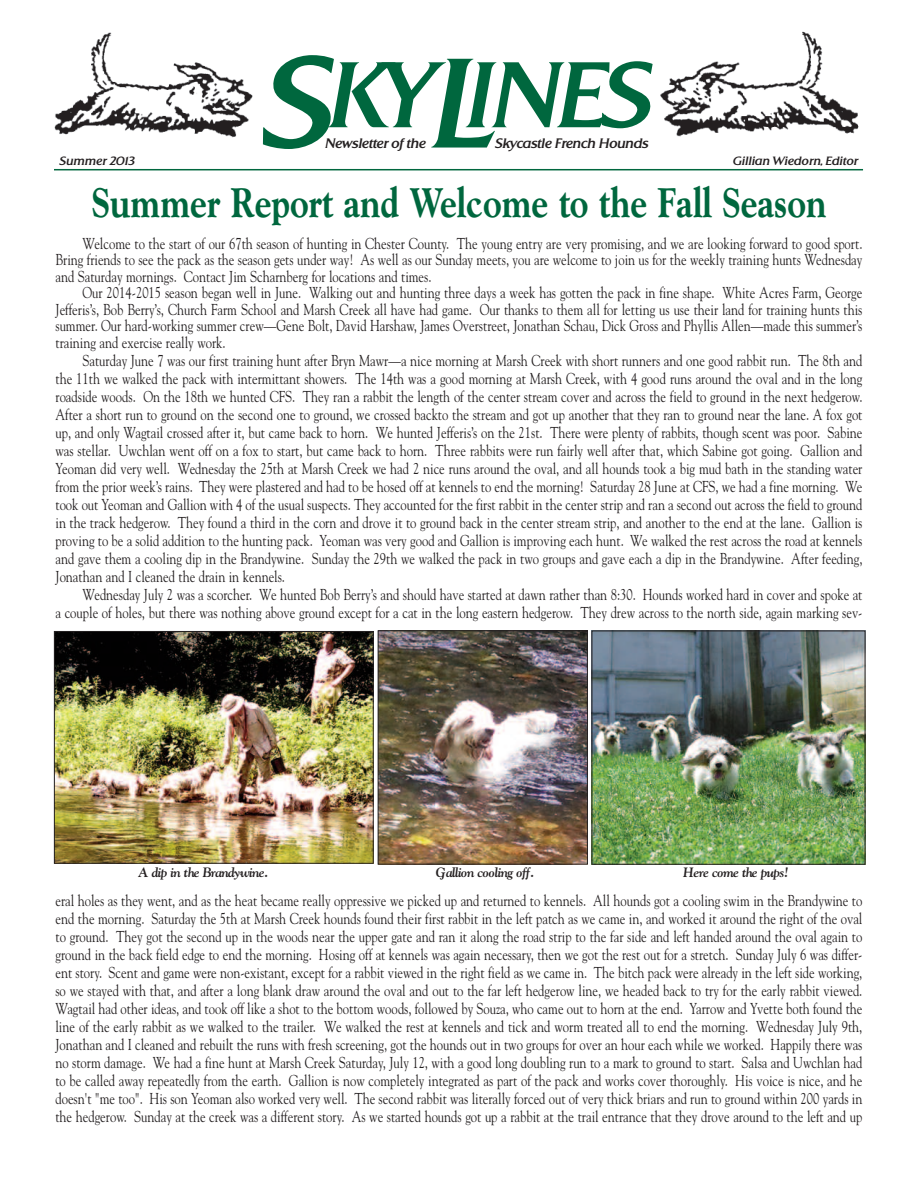
<style>
.page{position:relative;width:918px;height:1188px;background:#fff}
.page>*{position:absolute;margin:0;border:0;box-sizing:border-box;transform-origin:0 0}
.t1{font:italic 500 113.7px "Trantino";color:#00673e}
.t2{font:italic 500 81.15px "Trantino";letter-spacing:-.03em;color:#00673e}
.t3{font:800 42px "Goudy";color:#00673e;scale:.8 1}
.t4{font:15.75px/18px "Goudy";color:#231f20;text-align:justify;scale:.8 1}
.t5{font:italic 700 13.5px "Goudy";letter-spacing:-.055em;color:#231f20}
.t6{font:italic 500 12px "Trantino";color:#231f20}
.t7{font:italic 500 10.5px "Trantino";letter-spacing:.025em;color:#231f20}
.s1{font-size:111px}
</style>
<div class="page">
<img style="left:54px;top:32px;width:199px;height:106px">
<img style="left:660px;top:31px;width:199px;height:106px">
<hr style="left:54px;top:169px;width:809px;height:1px;background:#00673e">
<img style="left:56px;top:633px;width:316px;height:229px">
<div style="left:54px;top:631px;width:320px;height:233px;border:1px solid #231f20"></div>
<img style="left:380px;top:632px;width:206px;height:231px">
<div style="left:378px;top:630px;width:210px;height:235px;border:1px solid #231f20"></div>
<img style="left:594px;top:633px;width:269px;height:230px">
<div style="left:592px;top:631px;width:273px;height:234px;border:1px solid #231f20"></div>
<p class="t7" style="left:59px;top:156px;width:77px">Summer 2013</p>
<h1 class="t1" style="left:259px;top:57px;width:71px">S</h1>
<h2 class="t2" style="left:325px;top:62px;width:325px">KY<span class="s1">L</span>INES</h2>
<p class="t6" style="left:325px;top:139px;width:102px">Newsletter of the</p>
<p class="t6" style="left:495px;top:139px;width:155px">Skycastle French Hounds</p>
<p class="t7" style="left:732px;top:156px;width:127px">Gillian Wiedorn, Editor</p>
<h3 class="t3" style="left:91px;top:186px;width:921px">Summer Report and Welcome to the Fall Season</h3>
<p class="t4" style="left:55px;top:235px;width:1010px;line-height:16.5px;text-indent:27px">Welcome to the start of our 67th season of hunting in Chester County. The young entry are very promising, and we are looking forward to good sport.<br>Bring friends to see the pack as the season gets under way! As well as our Sunday meets, you are welcome to join us for the weekly training hunts Wednesday and Saturday mornings. Contact Jim Scharnberg for locations and times.</p>
<p class="t4" style="left:55px;top:285px;width:1010px;line-height:16.5px;text-indent:27px">Our 2014-2015 season began well in June. Walking out and hunting three days a week has gotten the pack in fine shape. White Acres Farm, George Jefferis’s, Bob Berry’s, Church Farm School and Marsh Creek all have had game. Our thanks to them all for letting us use their land for training hunts this summer. Our hard-working summer crew—Gene Bolt, David Harshaw, James Overstreet, Jonathan Schau, Dick Gross and Phyllis Allen—made this summer’s training and exercise really work.</p>
<p class="t4" style="left:55px;top:352px;width:1010px;text-indent:27px">Saturday June 7 was our first training hunt after Bryn Mawr—a nice morning at Marsh Creek with short runners and one good rabbit run. The 8th and the 11th we walked the pack with intermittant showers. The 14th was a good morning at Marsh Creek, with 4 good runs around the oval and in the long roadside woods. On the 18th we hunted CFS. They ran a rabbit the length of the center stream cover and across the field to ground in the next hedgerow.<br>After a short run to ground on the second one to ground, we crossed backto the stream and got up another that they ran to ground near the lane. A fox got up, and only Wagtail crossed after it, but came back to horn. We hunted Jefferis’s on the 21st. There were plenty of rabbits, though scent was poor. Sabine was stellar. Uwchlan went off on a fox to start, but came back to horn. Three rabbits were run fairly well after that, which Sabine got going. Gallion and Yeoman did very well. Wednesday the 25th at Marsh Creek we had 2 nice runs around the oval, and all hounds took a big mud bath in the standing water from the prior week’s rains. They were plastered and had to be hosed off at kennels to end the morning! Saturday 28 June at CFS, we had a fine morning. We took out Yeoman and Gallion with 4 of the usual suspects. They accounted for the first rabbit in the center strip and ran a second out across the field to ground in the track hedgerow. They found a third in the corn and drove it to ground back in the center stream strip, and another to the end at the lane. Gallion is proving to be a solid addition to the hunting pack. Yeoman was very good and Gallion is improving each hunt. We walked the rest across the road at kennels and gave them a cooling dip in the Brandywine. Sunday the 29th we walked the pack in two groups and gave each a dip in the Brandywine. After feeding, Jonathan and I cleaned the drain in kennels.</p>
<p class="t4" style="left:55px;top:586px;width:1010px;text-align:right">Wednesday July 2 was a scorcher. We hunted Bob Berry’s and should have started at dawn rather than 8:30. Hounds worked hard in cover and spoke at<br>a couple of holes, but there was nothing above ground except for a cat in the long eastern hedgerow. They drew across to the north side, again marking sev-</p>
<p class="t5" style="left:138px;top:864px;width:132px">A dip in the Brandywine.</p>
<p class="t5" style="left:436px;top:864px;width:100px">Gallion cooling off.</p>
<p class="t5" style="left:683px;top:864px;width:107px">Here come the pups!</p>
<p class="t4" style="left:55px;top:892px;width:1010px">eral holes as they went, and as the heat became really oppressive we picked up and returned to kennels. All hounds got a cooling swim in the Brandywine to end the morning. Saturday the 5th at Marsh Creek hounds found their first rabbit in the left patch as we came in, and worked it around the right of the oval to ground. They got the second up in the woods near the upper gate and ran it along the road strip to the far side and left handed around the oval again to ground in the back field edge to end the morning. Hosing off at kennels was again necessary, then we got the rest out for a stretch. Sunday July 6 was differ&shy;ent story. Scent and game were non-existant, except for a rabbit viewed in the right field as we came in. The bitch pack were already in the left side working, so we stayed with that, and after a long blank draw around the oval and out to the far left hedgerow line, we headed back to try for the early rabbit viewed.<br>Wagtail had other ideas, and took off like a shot to the bottom woods, followed by Souza, who came out to horn at the end. Yarrow and Yvette both found the line of the early rabbit as we walked to the trailer. We walked the rest at kennels and tick and worm treated all to end the morning. Wednesday July 9th, Jonathan and I cleaned and rebuilt the runs with fresh screening, got the hounds out in two groups for over an hour each while we worked. Happily there was no storm damage. We had a fine hunt at Marsh Creek Saturday, July 12, with a good long doubling run to a mark to ground to start. Salsa and Uwchlan had to be called away repeatedly from the earth. Gallion is now completely integrated as part of the pack and works cover thoroughly. His voice is nice, and he doesn't "me too". His son Yeoman also worked very well. The second rabbit was literally forced out of very thick briars and run to ground within 200 yards in the hedgerow. Sunday at the creek was a different story. As we started hounds got up a rabbit at the trail entrance that they drove around to the left and up</p>
</div>
